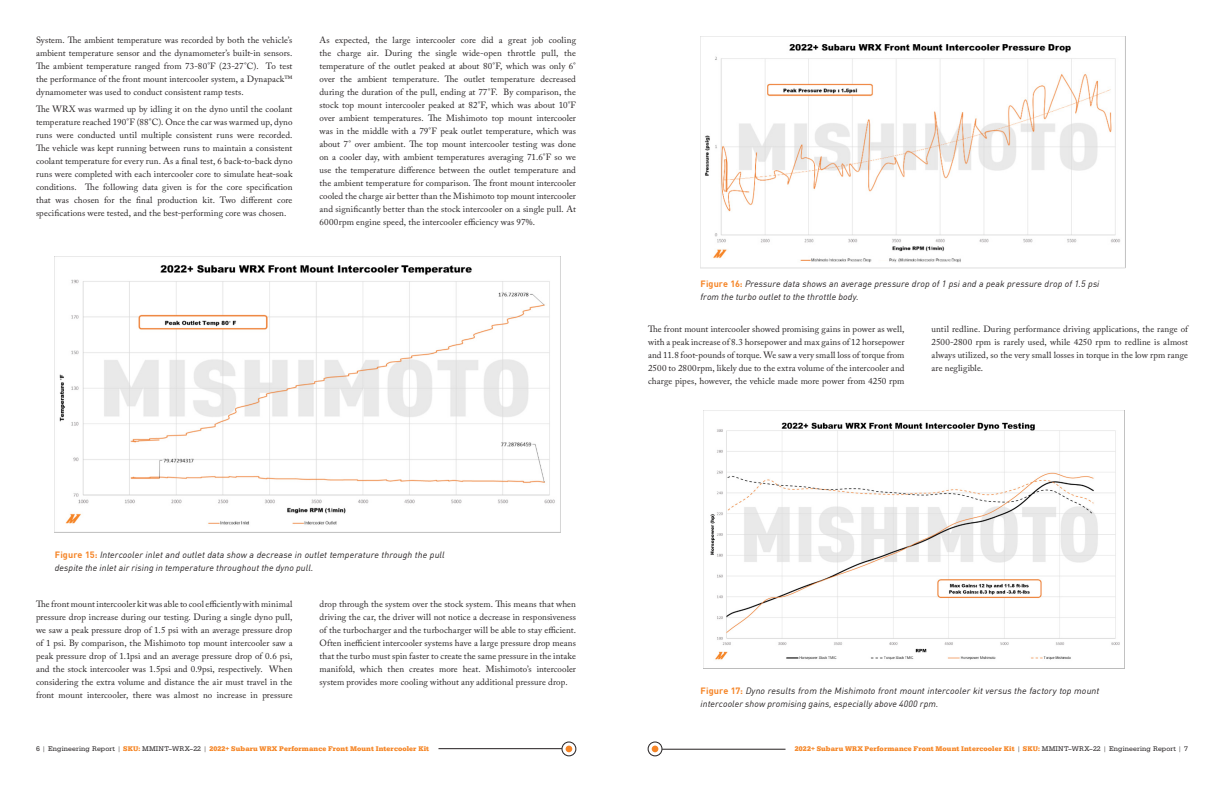
<style>
.page{position:relative;width:1224px;height:792px;background:#fff}
.page>*{position:absolute;margin:0;border:0;box-sizing:border-box;transform-origin:0 0}
.Body_Copy{font:9px/13px "Adobe Caslon Pro";letter-spacing:.01em;color:#231f20;text-align:justify}
.Captions{font:italic 9px/13px "DINOT";letter-spacing:.01em;color:#231f20}
.t1{font:700 7px "Egyptienne URW";letter-spacing:.015em;color:#f58423}
.s1{font-weight:700;font-style:normal;color:#f58426}
.s2{font-weight:400;color:#231f20}
</style>
<div class="page">
<hr style="left:438px;top:749px;width:124px;height:1px;background:#231f20">
<hr style="left:662px;top:749px;width:124px;height:1px;background:#231f20">
<svg style="left:566px;top:746px;width:6px;height:6px"></svg>
<svg style="left:652px;top:746px;width:6px;height:6px"></svg>
<div style="left:562px;top:742px;width:14px;height:14px;border:1px solid #231f20;border-radius:50%"></div>
<div style="left:648px;top:742px;width:14px;height:14px;border:1px solid #231f20;border-radius:50%"></div>
<img style="left:55px;top:256px;width:506px;height:277px">
<img style="left:701px;top:36px;width:424px;height:233px">
<img style="left:704px;top:410px;width:421px;height:259px">
<p class="Body_Copy" style="left:36px;top:33px;width:258px">System. The ambient temperature was recorded by both the vehicle’s ambient temperature sensor and the dynamometer’s built-in sensors.<br>The ambient temperature ranged from 73-80°F (23-27°C). To test the performance of the front mount intercooler system, a Dynapack™ dynamometer was used to conduct consistent ramp tests.</p>
<p class="Body_Copy" style="left:36px;top:103px;width:258px">The WRX was warmed up by idling it on the dyno until the coolant temperature reached 190°F (88°C). Once the car was warmed up, dyno runs were conducted until multiple consistent runs were recorded.<br>The vehicle was kept running between runs to maintain a consistent coolant temperature for every run. As a final test, 6 back-to-back dyno runs were completed with each intercooler core to simulate heat-soak conditions. The following data given is for the core specification that was chosen for the final production kit. Two different core specifications were tested, and the best-performing core was chosen.</p>
<p class="Body_Copy" style="left:320px;top:33px;width:258px">As expected, the large intercooler core did a great job cooling the charge air. During the single wide-open throttle pull, the temperature of the outlet peaked at about 80°F, which was only 6° over the ambient temperature. The outlet temperature decreased during the duration of the pull, ending at 77°F. By comparison, the stock top mount intercooler peaked at 82°F, which was about 10°F over ambient temperatures. The Mishimoto top mount intercooler was in the middle with a 79°F peak outlet temperature, which was about 7° over ambient. The top mount intercooler testing was done on a cooler day, with ambient temperatures averaging 71.6°F so we use the temperature difference between the outlet temperature and the ambient temperature for comparison. The front mount intercooler cooled the charge air better than the Mishimoto top mount intercooler and significantly better than the stock intercooler on a single pull. At 6000rpm engine speed, the intercooler efficiency was 97%.</p>
<p class="Captions" style="left:55px;top:548px;width:392px"><span class="s1">Figure 15:</span> Intercooler inlet and outlet data show a decrease in outlet temperature through the pull despite the inlet air rising in temperature throughout the dyno pull.</p>
<p class="Body_Copy" style="left:36px;top:597px;width:258px">The front mount intercooler kit was able to cool efficiently with minimal pressure drop increase during our testing. During a single dyno pull, we saw a peak pressure drop of 1.5 psi with an average pressure drop of 1 psi. By comparison, the Mishimoto top mount intercooler saw a peak pressure drop of 1.1psi and an average pressure drop of 0.6 psi, and the stock intercooler was 1.5psi and 0.9psi, respectively. When considering the extra volume and distance the air must travel in the front mount intercooler, there was almost no increase in pressure</p>
<p class="Body_Copy" style="left:320px;top:597px;width:258px">drop through the system over the stock system. This means that when driving the car, the driver will not notice a decrease in responsiveness of the turbocharger and the turbocharger will be able to stay efficient.<br>Often inefficient intercooler systems have a large pressure drop means that the turbo must spin faster to create the same pressure in the intake manifold, which then creates more heat. Mishimoto’s intercooler system provides more cooling without any additional pressure drop.</p>
<p class="Captions" style="left:701px;top:276px;width:400px"><span class="s1">Figure 16:</span> Pressure data shows an average pressure drop of 1 psi and a peak pressure drop of 1.5 psi from the turbo outlet to the throttle body.</p>
<p class="Body_Copy" style="left:648px;top:322px;width:258px">The front mount intercooler showed promising gains in power as well, with a peak increase of 8.3 horsepower and max gains of 12 horsepower and 11.8 foot-pounds of torque. We saw a very small loss of torque from 2500 to 2800rpm, likely due to the extra volume of the intercooler and charge pipes, however, the vehicle made more power from 4250 rpm</p>
<p class="Body_Copy" style="left:932px;top:322px;width:258px">until redline. During performance driving applications, the range of 2500-2800 rpm is rarely used, while 4250 rpm to redline is almost always utilized, so the very small losses in torque in the low rpm range are negligible.</p>
<p class="Captions" style="left:701px;top:683px;width:400px"><span class="s1">Figure 17:</span> Dyno results from the Mishimoto front mount intercooler kit versus the factory top mount intercooler show promising gains, especially above 4000 rpm.</p>
<p class="t1" style="left:36px;top:745px;width:395px"><span class="s2">6 | Engineering Report |</span> SKU: <span class="s2">MMINT–WRX–22 |</span> 2022+ Subaru WRX Performance Front Mount Intercooler Kit</p>
<p class="t1" style="left:795px;top:745px;width:395px">2022+ Subaru WRX Performance Front Mount Intercooler Kit <span class="s2">|</span> SKU: <span class="s2">MMINT–WRX–22 | Engineering Report | 7</span></p>
</div>
